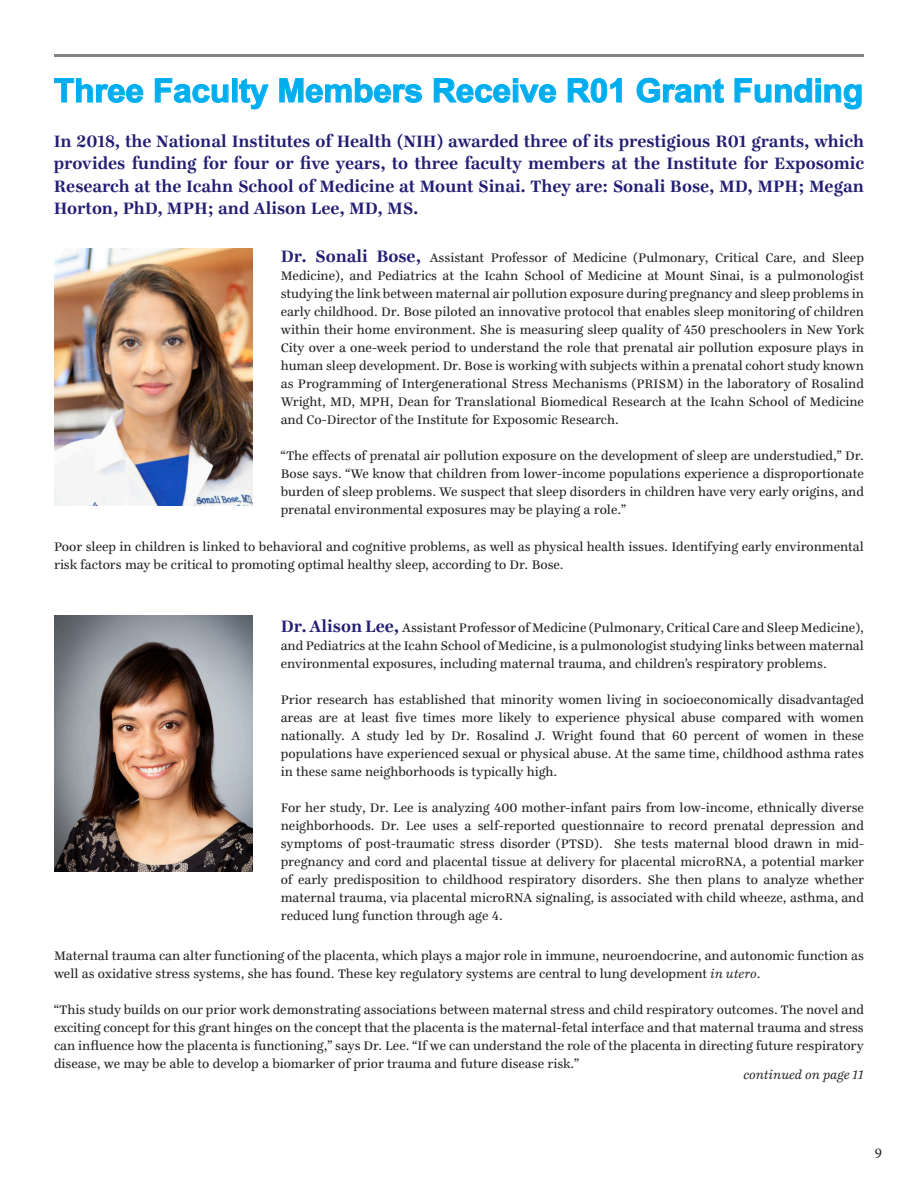
<style>
.page{position:relative;width:918px;height:1188px;background:#fff}
.page>*{position:absolute;margin:0;border:0;box-sizing:border-box;transform-origin:0 0}
.t1{font:700 32.7px "Arial";letter-spacing:-.01em;color:#00aeef}
.t2{font:700 18px/22.5px "Ingeborg";letter-spacing:-.005em;color:#221e72;text-align:justify}
.t3{font:15px "Minion Pro";color:#231f20}
.t4{font:13.5px/18px "Ingeborg";color:#231f20;text-align:justify}
.t5{font:italic 13.5px "Ingeborg";color:#231f20}
.s1{font-weight:700;font-size:18px;color:#221e72}
.s2{font-style:italic}
</style>
<div class="page">
<svg style="left:54px;top:78px;width:90px;height:25px"></svg>
<svg style="left:155px;top:78px;width:74px;height:25px"></svg>
<div style="left:232px;top:78px;width:5px;height:24px;border:1px solid #00aeef"></div>
<svg style="left:239px;top:78px;width:30px;height:32px"></svg>
<svg style="left:279px;top:78px;width:143px;height:25px"></svg>
<svg style="left:434px;top:78px;width:123px;height:25px"></svg>
<svg style="left:567px;top:78px;width:55px;height:25px"></svg>
<svg style="left:636px;top:77px;width:88px;height:26px"></svg>
<svg style="left:734px;top:78px;width:128px;height:32px"></svg>
<hr style="left:54px;top:54px;width:810px;height:3px;background:#808285">
<img style="left:54px;top:616px;width:199px;height:255px">
<img style="left:54px;top:248px;width:199px;height:257px">
<p class="t1" style="left:54px;top:69px;width:811px">Three Faculty Members Receive R01 Grant Funding</p>
<p class="t2" style="left:54px;top:130px;width:812px">In 2018, the National Institutes of Health (NIH) awarded three of its prestigious R01 grants, which provides funding for four or five years, to three faculty members at the Institute for Exposomic Research at the Icahn School of Medicine at Mount Sinai. They are: Sonali Bose, MD, MPH; Megan Horton, PhD, MPH; and Alison Lee, MD, MS.</p>
<p class="t4" style="left:281px;top:249px;width:585px"><span class="s1">Dr. Sonali Bose,</span> Assistant Professor of Medicine (Pulmonary, Critical Care, and Sleep Medicine), and Pediatrics at the Icahn School of Medicine at Mount Sinai, is a pulmonologist studying the link between maternal air pollution exposure during pregnancy and sleep problems in early childhood. Dr. Bose piloted an innovative protocol that enables sleep monitoring of children within their home environment. She is measuring sleep quality of 450 preschoolers in New York City over a one-week period to understand the role that prenatal air pollution exposure plays in human sleep development. Dr. Bose is working with subjects within a prenatal cohort study known as Programming of Intergenerational Stress Mechanisms (PRISM) in the laboratory of Rosalind Wright, MD, MPH, Dean for Translational Biomedical Research at the Icahn School of Medicine and Co-Director of the Institute for Exposomic Research.</p>
<p class="t4" style="left:281px;top:447px;width:585px">“The effects of prenatal air pollution exposure on the development of sleep are understudied,” Dr.<br>Bose says. “We know that children from lower-income populations experience a disproportionate burden of sleep problems. We suspect that sleep disorders in children have very early origins, and prenatal environmental exposures may be playing a role.”</p>
<p class="t4" style="left:54px;top:537px;width:811px">Poor sleep in children is linked to behavioral and cognitive problems, as well as physical health issues. Identifying early environmental risk factors may be critical to promoting optimal healthy sleep, according to Dr. Bose.</p>
<p class="t4" style="left:281px;top:618px;width:585px"><span class="s1">Dr. Alison Lee,</span> Assistant Professor of Medicine (Pulmonary, Critical Care and Sleep Medicine), and Pediatrics at the Icahn School of Medicine, is a pulmonologist studying links between maternal environmental exposures, including maternal trauma, and children’s respiratory problems.</p>
<p class="t4" style="left:281px;top:690px;width:585px">Prior research has established that minority women living in socioeconomically disadvantaged areas are at least five times more likely to experience physical abuse compared with women nationally. A study led by Dr. Rosalind J. Wright found that 60 percent of women in these populations have experienced sexual or physical abuse. At the same time, childhood asthma rates in these same neighborhoods is typically high.</p>
<p class="t4" style="left:281px;top:798px;width:585px">For her study, Dr. Lee is analyzing 400 mother-infant pairs from low-income, ethnically diverse neighborhoods. Dr. Lee uses a self-reported questionnaire to record prenatal depression and symptoms of post-traumatic stress disorder (PTSD). She tests maternal blood drawn in mid&shy;pregnancy and cord and placental tissue at delivery for placental microRNA, a potential marker of early predisposition to childhood respiratory disorders. She then plans to analyze whether maternal trauma, via placental microRNA signaling, is associated with child wheeze, asthma, and reduced lung function through age 4.</p>
<p class="t4" style="left:54px;top:947px;width:812px">Maternal trauma can alter functioning of the placenta, which plays a major role in immune, neuroendocrine, and autonomic function as well as oxidative stress systems, she has found. These key regulatory systems are central to lung development <span class="s2">in utero</span>.</p>
<p class="t4" style="left:54px;top:1001px;width:812px">“This study builds on our prior work demonstrating associations between maternal stress and child respiratory outcomes. The novel and exciting concept for this grant hinges on the concept that the placenta is the maternal-fetal interface and that maternal trauma and stress can influence how the placenta is functioning,” says Dr. Lee. “If we can understand the role of the placenta in directing future respiratory disease, we may be able to develop a biomarker of prior trauma and future disease risk.”</p>
<p class="t5" style="left:743px;top:1067px;width:121px">continued on page 11</p>
<p class="t3" style="left:875px;top:1144px;width:9px">9</p>
</div>
